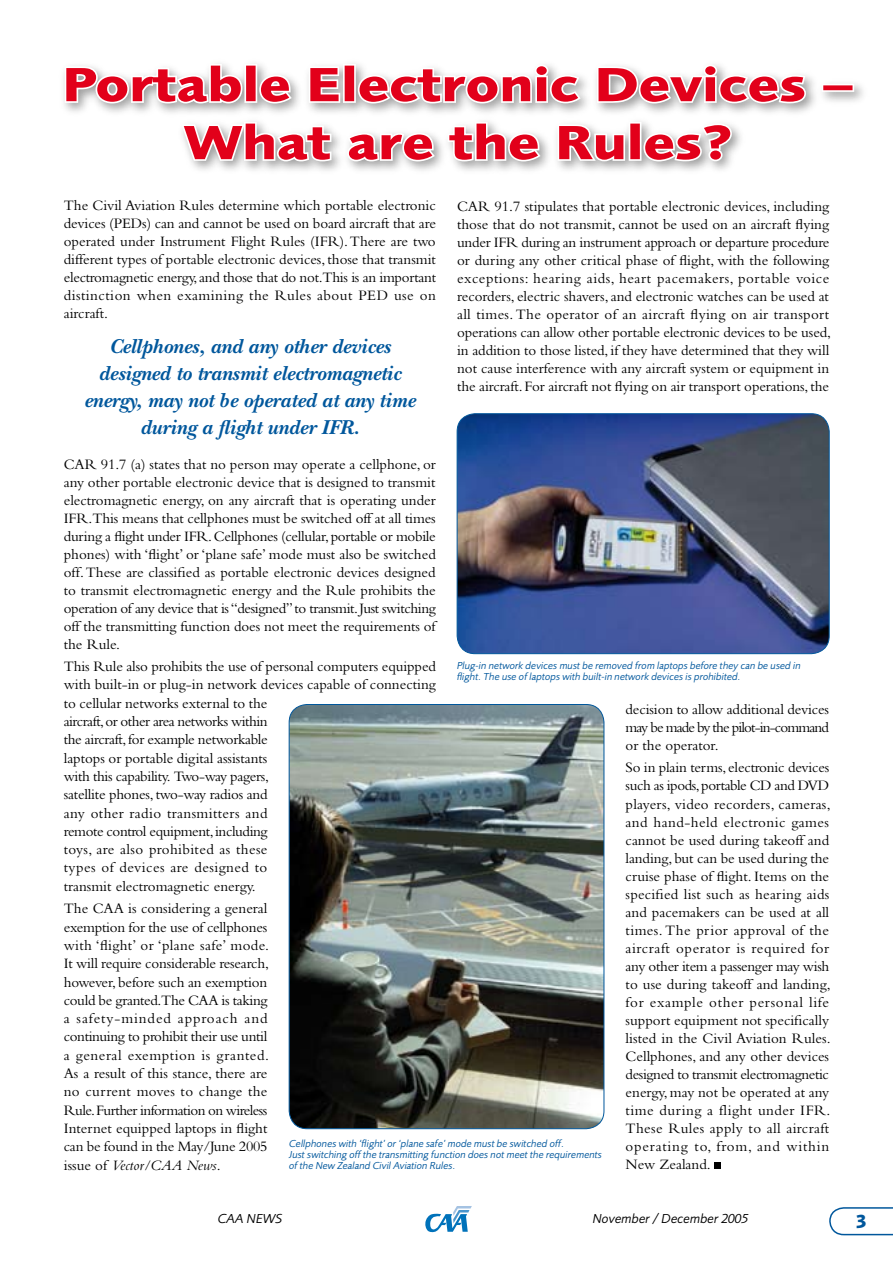
<style>
.page{position:relative;width:893px;height:1263px;background:#fff}
.page>*{position:absolute;margin:0;border:0;box-sizing:border-box;transform-origin:0 0}
.t1{font:700 49.65px/57.9px "Foundry Sans";letter-spacing:-.01em;color:#e2001a;text-align:center;scale:1.18 1}
.t2{font:italic 700 21px/27px "New Baskerville";color:#00579c;text-align:center}
.t3{font:15px/18px "Bembo";color:#000;text-align:justify}
.t4{font:italic 13.5px "Foundry Sans";color:#000}
.t5{font:italic 10.5px/11.2px "Foundry Sans";color:#00579c}
.s1{font-style:italic}
</style>
<div class="page">
<svg style="left:425px;top:1206px;width:47px;height:26px"></svg>
<div style="left:58px;top:57px;width:811px;height:120px;background:#000;opacity:.4"></div>
<div style="left:822px;top:84px;width:32px;height:8px;border:3px solid #fff"></div>
<svg style="left:63px;top:62px;width:745px;height:106px"></svg>
<img style="left:457px;top:414px;width:372px;height:240px;border-radius:18px">
<div style="left:457px;top:413px;width:373px;height:241px;border:1px solid #00579c;border-radius:18px"></div>
<img style="left:289px;top:704px;width:315px;height:425px;border-radius:18px">
<div style="left:289px;top:704px;width:315px;height:425px;border:1px solid #00579c;border-radius:18px"></div>
<div style="left:714px;top:1162px;width:7px;height:7px;background:#000"></div>
<svg style="left:829px;top:1207px;width:64px;height:29px"></svg>
<h1 class="t1" style="left:62px;top:55px;width:672px">Portable Electronic Devices –<br>What are the Rules?</h1>
<p class="t3" style="left:64px;top:196px;width:374px">The Civil Aviation Rules determine which portable electronic devices (PEDs) can and cannot be used on board aircraft that are operated under Instrument Flight Rules (IFR). There are two different types of portable electronic devices, those that transmit electromagnetic energy, and those that do not.This is an important distinction when examining the Rules about PED use on aircraft.</p>
<h2 class="t2" style="left:84px;top:333px;width:333px">Cellphones, and any other devices designed to transmit electromagnetic energy, may not be operated at any time during a flight under IFR.</h2>
<p class="t3" style="left:64px;top:455px;width:374px">CAR 91.7 (a) states that no person may operate a cellphone, or any other portable electronic device that is designed to transmit electromagnetic energy, on any aircraft that is operating under IFR.This means that cellphones must be switched off at all times during a flight under IFR. Cellphones (cellular, portable or mobile phones) with ‘flight’ or ‘plane safe’ mode must also be switched off. These are classified as portable electronic devices designed to transmit electromagnetic energy and the Rule prohibits the operation of any device that is “designed” to transmit. Just switching off the transmitting function does not meet the requirements of the Rule.</p>
<p class="t3" style="left:64px;top:657px;width:374px;text-align:left">This Rule also prohibits the use of personal computers equipped with built-in or plug-in network devices capable of connecting to cellular networks external to the<br>aircraft, or other area networks within<br>the aircraft, for example networkable<br>laptops or portable digital assistants<br>with this capability. Two-way pagers,<br>satellite phones, two-way radios and<br>any other radio transmitters and<br>remote control equipment, including<br>toys, are also prohibited as these<br>types of devices are designed to<br>transmit electromagnetic energy.</p>
<p class="t3" style="left:64px;top:899px;width:207px">The CAA is considering a general exemption for the use of cellphones with ‘flight’ or ‘plane safe’ mode.<br>It will require considerable research, however, before such an exemption could be granted.The CAA is taking a safety-minded approach and continuing to prohibit their use until a general exemption is granted.<br>As a result of this stance, there are no current moves to change the Rule. Further information on wireless Internet equipped laptops in flight can be found in the May/June 2005 issue of <span class="s1">Vector/CAA News</span>.</p>
<p class="t3" style="left:457px;top:197px;width:375px;text-align:left">CAR 91.7 stipulates that portable electronic devices, including those that do not transmit, cannot be used on an aircraft flying under IFR during an instrument approach or departure procedure or during any other critical phase of flight, with the following exceptions: hearing aids, heart pacemakers, portable voice recorders, electric shavers, and electronic watches can be used at all times. The operator of an aircraft flying on air transport operations can allow other portable electronic devices to be used, in addition to those listed, if they have determined that they will not cause interference with any aircraft system or equipment in the aircraft. For aircraft not flying on air transport operations, the</p>
<p class="t5" style="left:457px;top:660px;width:345px">Plug-in network devices must be removed from laptops before they can be used in flight. The use of laptops with built-in network devices is prohibited.</p>
<p class="t3" style="left:626px;top:700px;width:205px">decision to allow additional devices may be made by the pilot-in-command or the operator.</p>
<p class="t3" style="left:626px;top:758px;width:207px">So in plain terms, electronic devices such as ipods, portable CD and DVD players, video recorders, cameras, and hand-held electronic games cannot be used during takeoff and landing, but can be used during the cruise phase of flight. Items on the specified list such as hearing aids and pacemakers can be used at all times. The prior approval of the aircraft operator is required for any other item a passenger may wish to use during takeoff and landing, for example other personal life support equipment not specifically listed in the Civil Aviation Rules.<br>Cellphones, and any other devices designed to transmit electromagnetic energy, may not be operated at any time during a flight under IFR.<br>These Rules apply to all aircraft operating to, from, and within New Zealand.</p>
<p class="t5" style="left:289px;top:1138px;width:314px">Cellphones with ‘flight’ or ‘plane safe’ mode must be switched off.<br>Just switching off the transmitting function does not meet the requirements of the New Zealand Civil Aviation Rules.</p>
<p class="t4" style="left:218px;top:1211px;width:66px">CAA NEWS</p>
<p class="t4" style="left:593px;top:1211px;width:157px">November / December 2005</p>
</div>
